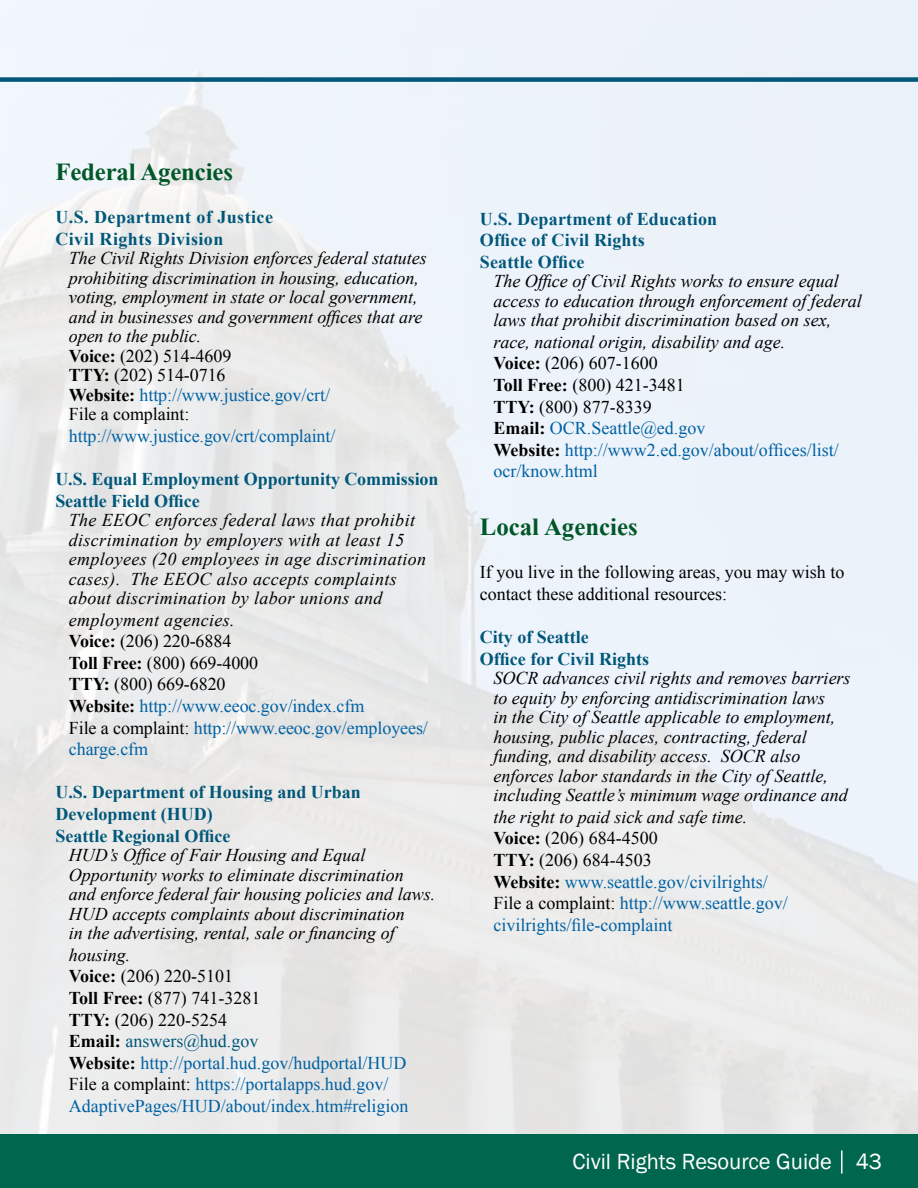
<style>
.page{position:relative;width:918px;height:1188px;background:#fff}
.page>*{position:absolute;margin:0;border:0;box-sizing:border-box;transform-origin:0 0}
.t1{font:700 30px "Shonar Bangla";letter-spacing:-.005em;color:#005727}
.t2{font:22.5px "Franklin Gothic";color:#fff}
.t3{font:italic 18px/19.5px "Times New Roman";color:#000}
.t4{font:18px/21.6px "Times New Roman";color:#0061a2}
.t5{font:700 18px/21.6px "Times New Roman";color:#005779}
.t6{font:italic 18px/19.5px "Times New Roman";letter-spacing:.02em;color:#000}
.t7{font:18px/21.6px "Times New Roman";color:#000}
.t8{font:700 18px/21.6px "Times New Roman";letter-spacing:.025em;color:#005779}
.s1{font-weight:700;font-style:normal}
.s2{font-style:normal}
.s3{font-style:normal;color:#0061a2}
.s4{font-style:italic;color:#000}
.s5{font-weight:700;color:#000}
.s6{color:#000}
.s7{color:#005779}
</style>
<div class="page">
<div style="left:0;top:1134px;width:918px;height:54px;background:#00674e"></div>
<hr style="left:841px;top:1151px;width:2px;height:23px;background:#fff">
<div style="left:0;top:77px;width:918px;height:5px;background:#005779"></div>
<h1 class="t1" style="left:55px;top:155px;width:179px">Federal Agencies</h1>
<p class="t8" style="left:55px;top:206px;width:219px">U.S. Department of Justice<br>Civil Rights Division</p>
<p class="t3" style="left:69px;top:248px;width:359px">The Civil Rights Division enforces federal statutes prohibiting discrimination in housing, education, voting, employment in state or local government, and in businesses and government offices that are open to the public.<br><span class="s1">Voice:</span> <span class="s2">(202) 514-4609<br></span><span class="s1">TTY:</span> <span class="s2">(202) 514-0716<br></span><span class="s1">Website:</span> <span class="s3">http://www.justice.gov/crt/<br></span><span class="s2">File a complaint:</span></p>
<p class="t4" style="left:69px;top:425px;width:268px">http://www.justice.gov/crt/complaint/</p>
<p class="t5" style="left:55px;top:468px;width:385px">U.S. Equal Employment Opportunity Commission<br>Seattle Field Office</p>
<p class="t6" style="left:69px;top:510px;width:359px">The EEOC enforces federal laws that prohibit discrimination by employers with at least 15 employees (20 employees in age discrimination cases). The EEOC also accepts complaints about discrimination by labor unions and</p>
<p class="t4" style="left:69px;top:609px;width:361px"><span class="s4">employment agencies.<br></span><span class="s5">Voice:</span> <span class="s6">(206) 220-6884<br></span><span class="s5">Toll Free:</span> <span class="s6">(800) 669-4000<br></span><span class="s5">TTY:</span> <span class="s6">(800) 669-6820<br></span><span class="s5">Website:</span> http://www.eeoc.gov/index.cfm<br><span class="s6">File a complaint:</span> http://www.eeoc.gov/employees/ charge.cfm</p>
<p class="t5" style="left:55px;top:781px;width:307px">U.S. Department of Housing and Urban<br>Development (HUD)<br>Seattle Regional Office</p>
<p class="t3" style="left:69px;top:845px;width:368px">HUD’s Office of Fair Housing and Equal Opportunity works to eliminate discrimination and enforce federal fair housing policies and laws.<br>HUD accepts complaints about discrimination<br>in the advertising, rental, sale or financing of</p>
<p class="t4" style="left:69px;top:944px;width:341px"><span class="s4">housing.<br></span><span class="s5">Voice:</span> <span class="s6">(206) 220-5101<br></span><span class="s5">Toll Free:</span> <span class="s6">(877) 741-3281<br></span><span class="s5">TTY:</span> <span class="s6">(206) 220-5254<br></span><span class="s5">Email:</span> <span class="s7">answers@hud.gov<br></span><span class="s5">Website:</span> http://portal.hud.gov/hudportal/HUD<br><span class="s6">File a complaint:</span> https://portalapps.hud.gov/<br>AdaptivePages/HUD/about/index.htm#religion</p>
<p class="t5" style="left:480px;top:207px;width:239px">U.S. Department of Education<br>Office of Civil Rights<br>Seattle Office</p>
<p class="t3" style="left:493px;top:271px;width:370px">The Office of Civil Rights works to ensure equal access to education through enforcement of federal laws that prohibit discrimination based on sex,</p>
<p class="t4" style="left:493px;top:331px;width:347px"><span class="s4">race, national origin, disability and age.<br></span><span class="s5">Voice:</span> <span class="s6">(206) 607-1600<br></span><span class="s5">Toll Free:</span> <span class="s6">(800) 421-3481<br></span><span class="s5">TTY:</span> <span class="s6">(800) 877-8339<br></span><span class="s5">Email:</span> OCR.Seattle@ed.gov<br><span class="s5">Website:</span> http://www2.ed.gov/about/offices/list/ ocr/know.html</p>
<h1 class="t1" style="left:480px;top:510px;width:159px">Local Agencies</h1>
<p class="t7" style="left:480px;top:561px;width:366px">If you live in the following areas, you may wish to contact these additional resources:</p>
<p class="t5" style="left:480px;top:626px;width:171px">City of Seattle<br>Office for Civil Rights</p>
<p class="t3" style="left:493px;top:668px;width:359px">SOCR advances civil rights and removes barriers to equity by enforcing antidiscrimination laws<br>in the City of Seattle applicable to employment, housing, public places, contracting, federal funding, and disability access. SOCR also enforces labor standards in the City of Seattle, including Seattle’s minimum wage ordinance and</p>
<p class="t4" style="left:493px;top:806px;width:296px"><span class="s4">the right to paid sick and safe time.<br></span><span class="s5">Voice:</span> <span class="s6">(206) 684-4500<br></span><span class="s5">TTY:</span> <span class="s6">(206) 684-4503<br></span><span class="s5">Website:</span> www.seattle.gov/civilrights/<br><span class="s6">File a complaint:</span> http://www.seattle.gov/ civilrights/file-complaint</p>
<p class="t2" style="left:573px;top:1148px;width:311px">Civil Rights Resource Guide 43</p>
</div>
